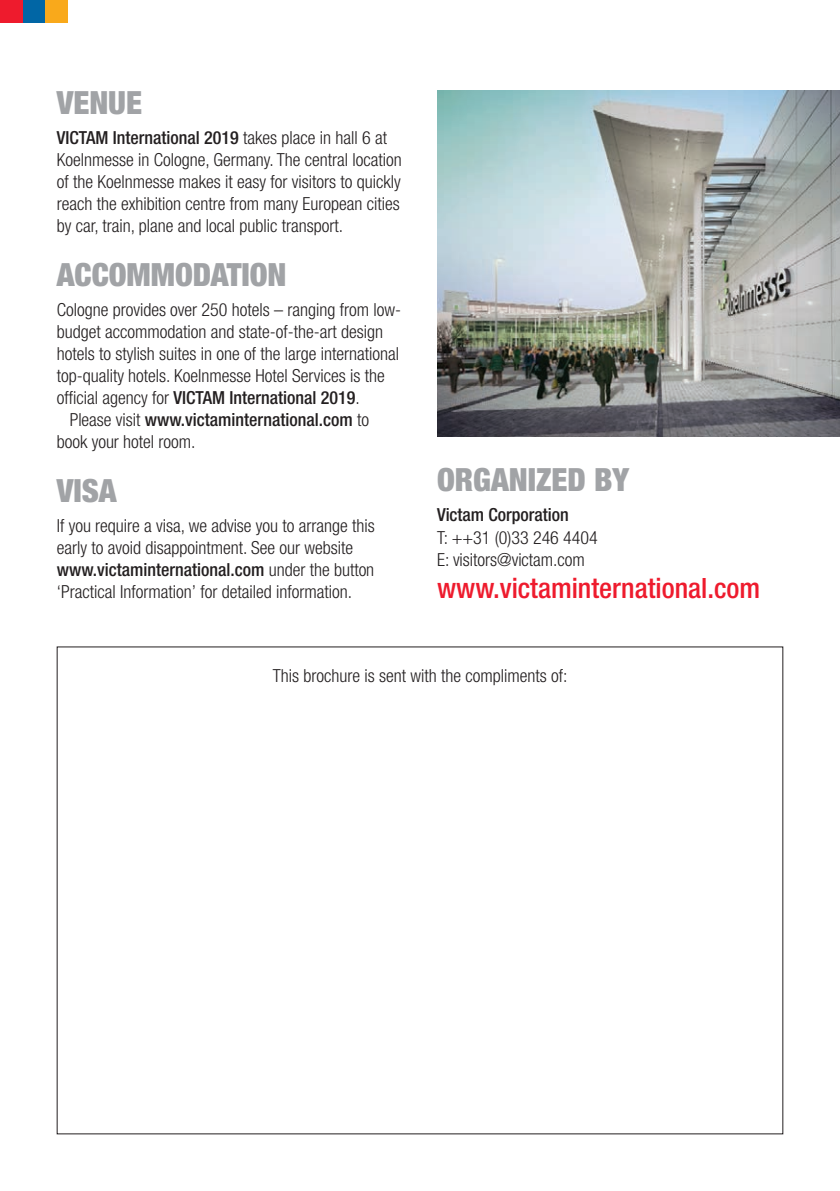
<style>
.page{position:relative;width:840px;height:1191px;background:#fff}
.page>*{position:absolute;margin:0;border:0;box-sizing:border-box;transform-origin:0 0}
.t1{font:900 condensed 32px "Helvetica Neue";color:#a1a3a6}
.t2{font:500 condensed 28px "Helvetica Neue";color:#ee1b2d}
.t3{font:300 condensed 18px/22px "Helvetica Neue";color:#231f20}
.t4{font:500 condensed 18px "Helvetica Neue";color:#231f20}
.s1{font-weight:500}
.s2{font-weight:300}
</style>
<div class="page">
<div style="left:0;top:0;width:23px;height:23px;background:#ee1b2d"></div>
<div style="left:23px;top:0;width:22px;height:23px;background:#0166a5"></div>
<div style="left:45px;top:0;width:23px;height:23px;background:#f9a91b"></div>
<img style="left:437px;top:91px;width:402px;height:346px">
<h1 class="t1" style="left:57px;top:82px;width:87px">VENUE</h1>
<p class="t3" style="left:57px;top:126px;width:346px"><span class="s1">VICTAM International 2019</span> takes place in hall 6 at Koelnmesse in Cologne, Germany. The central location of the Koelnmesse makes it easy for visitors to quickly reach the exhibition centre from many European cities by car, train, plane and local public transport.</p>
<h1 class="t1" style="left:57px;top:254px;width:231px">ACCOMMODATION</h1>
<p class="t3" style="left:57px;top:298px;width:345px">Cologne provides over 250 hotels – ranging from low-</p>
<p class="t3" style="left:57px;top:320px;width:328px">budget accommodation and state-of-the-art design</p>
<p class="t3" style="left:57px;top:342px;width:343px">hotels to stylish suites in one of the large international</p>
<p class="t3" style="left:57px;top:364px;width:329px">top-quality hotels. Koelnmesse Hotel Services is the</p>
<p class="t4" style="left:57px;top:386px;width:304px"><span class="s2">official agency for</span> VICTAM International 2019<span class="s2">.</span></p>
<p class="t4" style="left:70px;top:408px;width:300px"><span class="s2">Please visit</span> www.victaminternational.com <span class="s2">to</span></p>
<p class="t3" style="left:57px;top:430px;width:140px">book your hotel room.</p>
<h1 class="t1" style="left:57px;top:470px;width:61px">VISA</h1>
<p class="t3" style="left:57px;top:514px;width:319px">If you require a visa, we advise you to arrange this early to avoid disappointment. See our website <span class="s1">www.victaminternational.com</span> under the button ‘Practical Information’ for detailed information.</p>
<h1 class="t1" style="left:437px;top:459px;width:194px">ORGANIZED BY</h1>
<p class="t4" style="left:437px;top:503px;width:133px">Victam Corporation</p>
<p class="t3" style="left:437px;top:526px;width:162px">T: ++31 (0)33 246 4404<br>E: visitors@victam.com</p>
<h2 class="t2" style="left:437px;top:571px;width:324px">www.victaminternational.com</h2>
<p class="t3" style="left:272px;top:664px;width:296px">This brochure is sent with the compliments of:</p>
</div>
